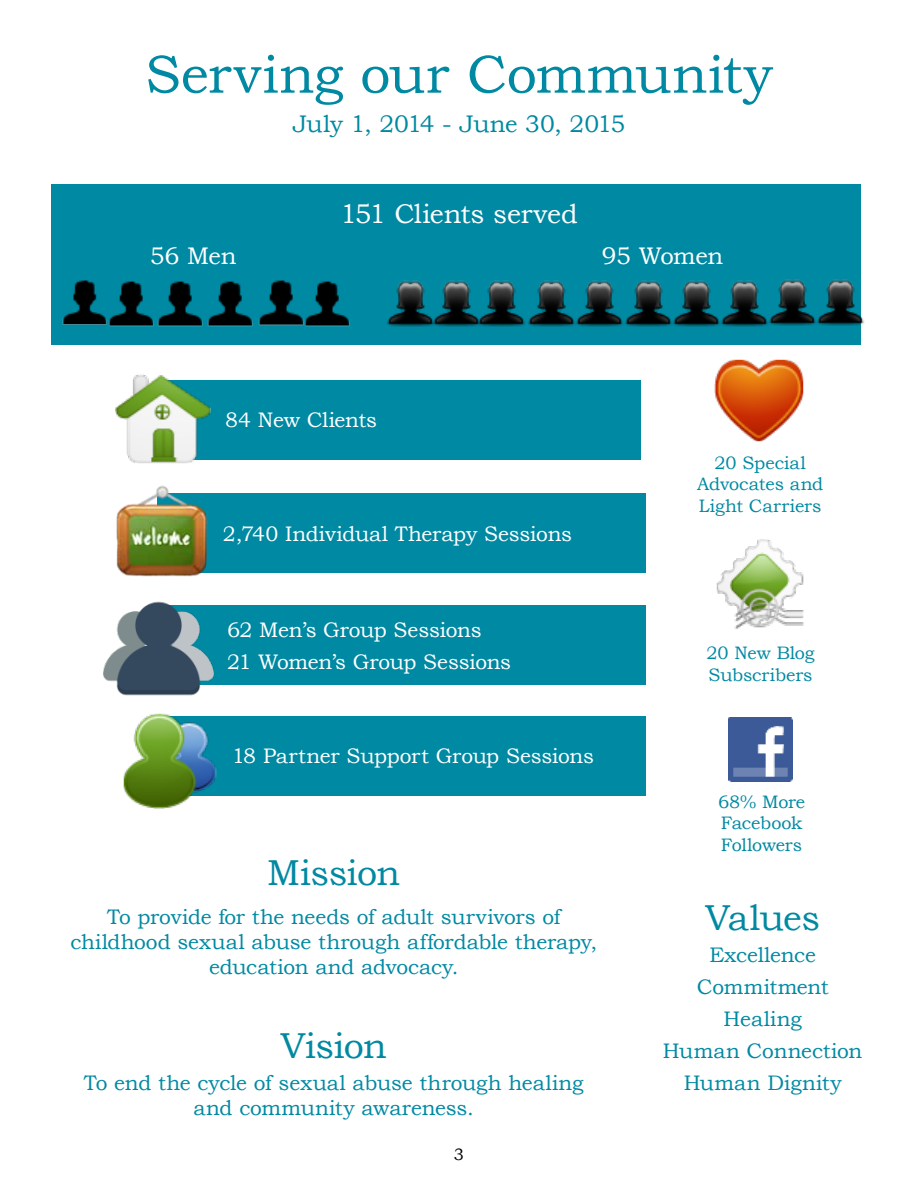
<style>
.page{position:relative;width:918px;height:1188px;background:#fff}
.page>*{position:absolute;margin:0;border:0;box-sizing:border-box;transform-origin:0 0}
.t1{font:54px "Bookman Old Style";color:#0089a2}
.t2{font:36px "Bookman Old Style";letter-spacing:-.015em;color:#0089a2}
.t3{font:27px "Bookman Old Style";letter-spacing:-.015em;color:#fff}
.t4{font:24px "Bookman Old Style";letter-spacing:-.025em;color:#0089a2}
.t5{font:24px "Bookman Old Style";letter-spacing:-.02em;color:#fff}
.t6{font:21px/32px "Bookman Old Style";letter-spacing:-.01em;color:#0089a2;text-align:center}
.t7{font:21px/32px "Bookman Old Style";letter-spacing:-.01em;color:#fff}
.t8{font:18px/21.6px "Bookman Old Style";letter-spacing:-.005em;color:#0089a2}
.t9{font:16.5px "Bookman Old Style";color:#000}
</style>
<div class="page">
<div style="left:157px;top:493px;width:489px;height:80px;background:#0089a2"></div>
<div style="left:157px;top:605px;width:489px;height:80px;background:#0089a2"></div>
<div style="left:157px;top:380px;width:484px;height:80px;background:#0089a2"></div>
<div style="left:157px;top:716px;width:489px;height:79px;background:#0089a2"></div>
<div style="left:51px;top:184px;width:810px;height:161px;background:#0089a2"></div>
<img style="left:116px;top:485px;width:92px;height:92px">
<img style="left:123px;top:713px;width:95px;height:96px">
<img style="left:116px;top:374px;width:95px;height:89px">
<img style="left:103px;top:601px;width:111px;height:95px">
<img style="left:62px;top:280px;width:38px;height:45px">
<img style="left:387px;top:280px;width:45px;height:46px">
<img style="left:100px;top:281px;width:50px;height:46px">
<img style="left:150px;top:281px;width:49px;height:46px">
<img style="left:199px;top:281px;width:52px;height:46px">
<img style="left:251px;top:280px;width:45px;height:47px">
<img style="left:296px;top:281px;width:54px;height:46px">
<img style="left:528px;top:279px;width:336px;height:47px">
<img style="left:432px;top:280px;width:45px;height:46px">
<img style="left:477px;top:280px;width:48px;height:46px">
<img style="left:716px;top:539px;width:88px;height:90px">
<img style="left:728px;top:717px;width:64px;height:64px">
<img style="left:714px;top:359px;width:90px;height:83px">
<h1 class="t1" style="left:145px;top:39px;width:629px">Serving our Community</h1>
<p class="t4" style="left:293px;top:109px;width:334px">July 1, 2014 - June 30, 2015</p>
<p class="t3" style="left:340px;top:196px;width:239px">151 Clients served</p>
<p class="t5" style="left:150px;top:241px;width:88px">56 Men</p>
<p class="t5" style="left:602px;top:241px;width:123px">95 Women</p>
<p class="t7" style="left:225px;top:404px;width:154px">84 New Clients</p>
<p class="t7" style="left:223px;top:518px;width:351px">2,740 Individual Therapy Sessions</p>
<p class="t7" style="left:227px;top:614px;width:286px">62 Men’s Group Sessions<br>21 Women’s Group Sessions</p>
<p class="t7" style="left:232px;top:740px;width:364px">18 Partner Support Group Sessions</p>
<h2 class="t2" style="left:267px;top:849px;width:135px">Mission</h2>
<p class="t6" style="left:70px;top:904px;width:528px;line-height:25.2px">To provide for the needs of adult survivors of childhood sexual abuse through affordable therapy, education and advocacy.</p>
<h2 class="t2" style="left:280px;top:1022px;width:108px">Vision</h2>
<p class="t6" style="left:84px;top:1070px;width:501px;line-height:25.2px">To end the cycle of sexual abuse through healing and community awareness.</p>
<p class="t9" style="left:454px;top:1143px;width:12px">3</p>
<p class="t8" style="left:697px;top:452px;width:128px;text-align:center">20 Special<br>Advocates and<br>Light Carriers</p>
<p class="t8" style="left:707px;top:642px;width:109px">20 New Blog<br>Subscribers</p>
<p class="t8" style="left:718px;top:791px;width:89px">68% More<br>Facebook<br>Followers</p>
<h2 class="t2" style="left:705px;top:894px;width:116px">Values</h2>
<p class="t6" style="left:663px;top:939px;width:201px">Excellence<br>Commitment<br>Healing<br>Human Connection<br>Human Dignity</p>
</div>
